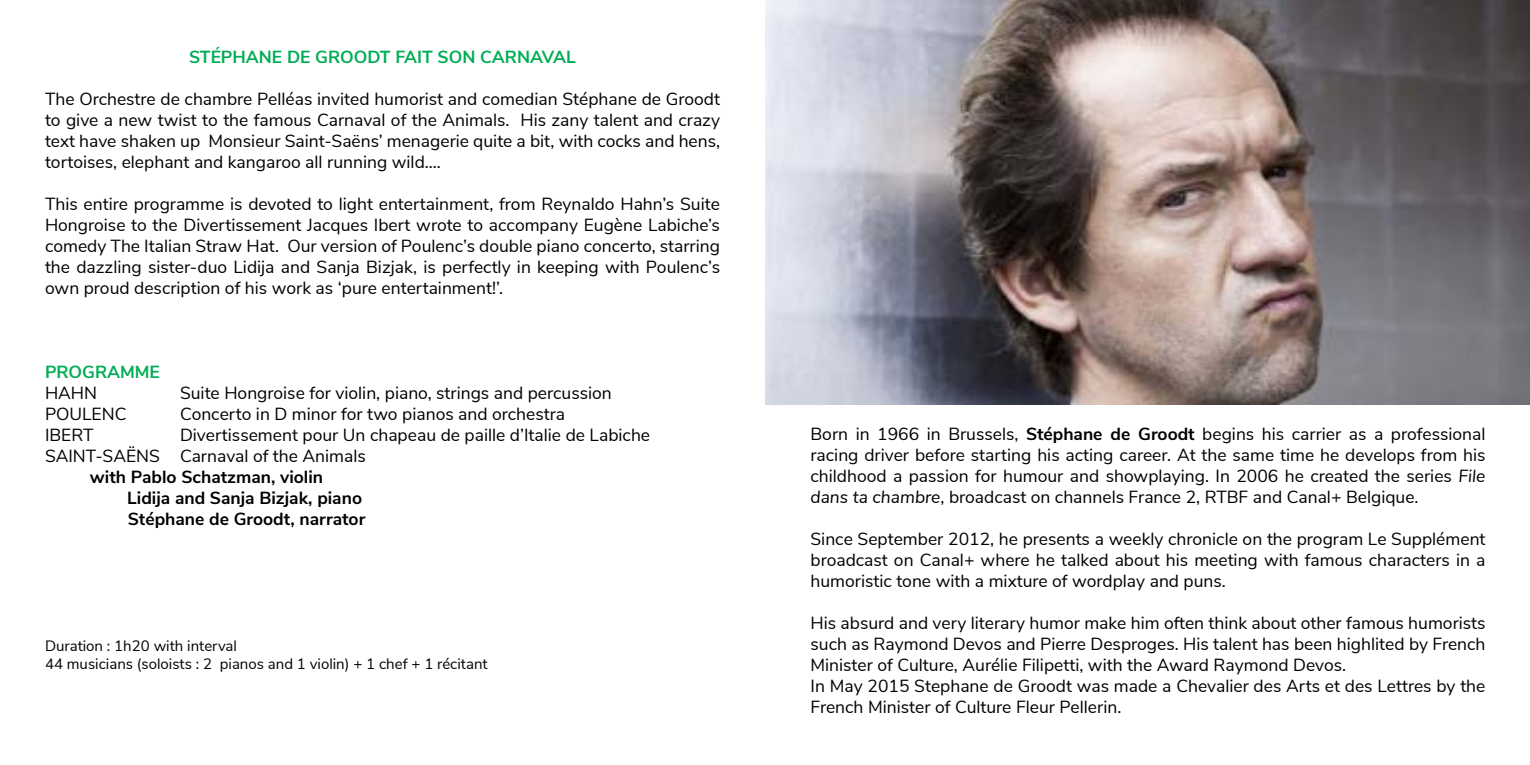
<style>
.page{position:relative;width:1530px;height:765px;background:#fff}
.page>*{position:absolute;margin:0;border:0;box-sizing:border-box;transform-origin:0 0}
.t1{font:17.5px/21px "Nunito Sans";color:#000;text-align:justify}
.t2{font:700 17.5px/21px "Nunito Sans";color:#000}
.t3{font:700 17.5px "Nunito Sans";color:#00ad55}
.t4{font:15px/18px "Nunito Sans";color:#000}
.s1{font-weight:700}
.s2{font-style:italic}
</style>
<div class="page">
<img style="left:766px;top:0;width:764px;height:405px">
<p class="t3" style="left:189px;top:44px;width:388px">STÉPHANE DE GROODT FAIT SON CARNAVAL</p>
<p class="t1" style="left:45px;top:87px;width:677px">The Orchestre de chambre Pelléas invited humorist and comedian Stéphane de Groodt to give a new twist to the famous Carnaval of the Animals. His zany talent and crazy text have shaken up Monsieur Saint-Saëns’ menagerie quite a bit, with cocks and hens, tortoises, elephant and kangaroo all running wild....</p>
<p class="t1" style="left:45px;top:192px;width:677px">This entire programme is devoted to light entertainment, from Reynaldo Hahn’s Suite Hongroise to the Divertissement Jacques Ibert wrote to accompany Eugène Labiche’s comedy The Italian Straw Hat. Our version of Poulenc’s double piano concerto, starring the dazzling sister-duo Lidija and Sanja Bizjak, is perfectly in keeping with Poulenc’s own proud description of his work as ‘pure entertainment!’.</p>
<p class="t3" style="left:45px;top:359px;width:116px">PROGRAMME</p>
<p class="t1" style="left:45px;top:381px;width:54px">HAHN</p>
<p class="t1" style="left:180px;top:381px;width:433px">Suite Hongroise for violin, piano, strings and percussion</p>
<p class="t1" style="left:45px;top:402px;width:83px">POULENC</p>
<p class="t1" style="left:180px;top:402px;width:387px">Concerto in D minor for two pianos and orchestra</p>
<p class="t1" style="left:45px;top:423px;width:50px">IBERT</p>
<p class="t1" style="left:45px;top:423px;width:607px;text-indent:135px">Divertissement pour Un chapeau de paille d’Italie de Labiche<br>SAINT-SAËNS Carnaval of the Animals</p>
<p class="t2" style="left:127px;top:465px;width:240px;text-indent:-37px">with Pablo Schatzman, violin<br>Lidija and Sanja Bizjak, piano<br>Stéphane de Groodt, narrator</p>
<p class="t4" style="left:45px;top:636px;width:444px">Duration : 1h20 with interval<br>44 musicians (soloists : 2 pianos and 1 violin) + 1 chef + 1 récitant</p>
<p class="t1" style="left:811px;top:423px;width:677px">Born in 1966 in Brussels, <span class="s1">Stéphane de Groodt</span> begins his carrier as a professional racing driver before starting his acting career. At the same time he develops from his childhood a passion for humour and showplaying. In 2006 he created the series <span class="s2">File dans ta chambre</span>, broadcast on channels France 2, RTBF and Canal+ Belgique.</p>
<p class="t1" style="left:811px;top:528px;width:677px">Since September 2012, he presents a weekly chronicle on the program Le Supplément broadcast on Canal+ where he talked about his meeting with famous characters in a humoristic tone with a mixture of wordplay and puns.</p>
<p class="t1" style="left:811px;top:612px;width:677px;text-align:left">His absurd and very literary humor make him often think about other famous humorists such as Raymond Devos and Pierre Desproges. His talent has been highlited by French Minister of Culture, Aurélie Filipetti, with the Award Raymond Devos.<br>In May 2015 Stephane de Groodt was made a Chevalier des Arts et des Lettres by the French Minister of Culture Fleur Pellerin.</p>
</div>
